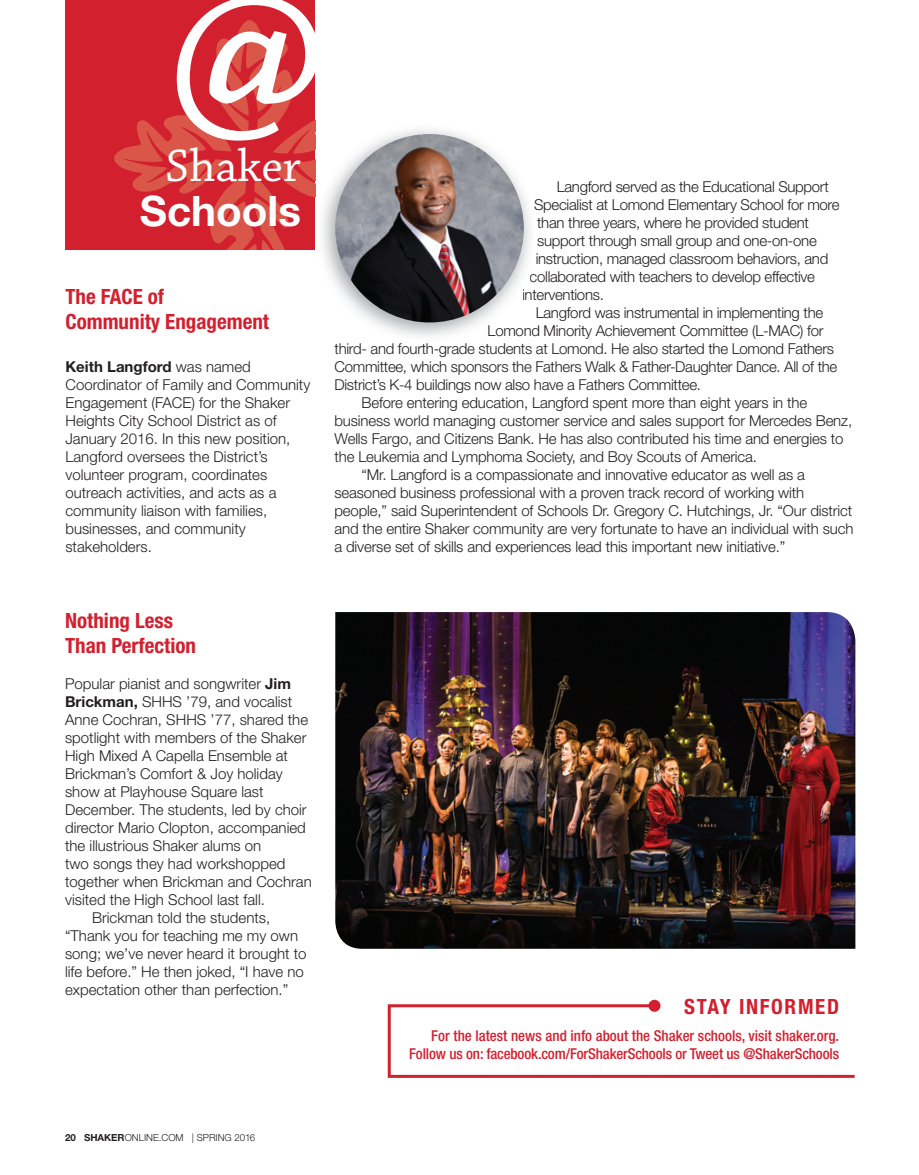
<style>
.page{position:relative;width:919px;height:1175px;background:#fff}
.page>*{position:absolute;margin:0;border:0;box-sizing:border-box;transform-origin:0 0}
.t1{font:48px "Chaparral Pro";color:#fff}
.t2{font:700 42px "Helvetica Neue LT Std";color:#fff}
.t3{font:700 condensed 21px/25.2px "Helvetica Neue LT Std";color:#d2202f}
.t4{font:700 condensed 21px "Helvetica Neue LT Std";letter-spacing:.08em;color:#d2202f}
.t5{font:300 15px/18px "Helvetica Neue LT Std";letter-spacing:-.01em;color:#231f20}
.t6{font:500 condensed 15px/18px "Helvetica Neue LT Std";letter-spacing:-.01em;color:#d2202f;text-align:right}
.t7{font:300 9.75px "Helvetica Neue LT Std";color:#231f20}
.s1{font-weight:700}
</style>
<div class="page">
<div style="left:65px;top:0;width:250px;height:250px;background:#d2202f"></div>
<svg style="left:114px;top:0;width:201px;height:250px"></svg>
<img style="left:322px;top:129px;width:208px;height:207px">
<svg style="left:523px;top:272px;width:7px;height:28px"></svg>
<img style="left:488px;top:325px;width:42px;height:11px">
<img style="left:335px;top:134px;width:188px;height:188px;border-radius:50%">
<img style="left:335px;top:612px;width:520px;height:337px">
<svg style="left:387px;top:1003px;width:468px;height:75px"></svg>
<div style="left:648px;top:1000px;width:12px;height:12px;background:#d2202f;border-radius:50%"></div>
<h1 class="t1" style="left:165px;top:146px;width:137px">Shaker</h1>
<h2 class="t2" style="left:140px;top:196px;width:162px">Schools</h2>
<h3 class="t3" style="left:65px;top:286px;width:205px">The FACE of<br>Community Engagement</h3>
<p class="t5" style="left:65px;top:359px;width:246px"><span class="s1">Keith Langford</span> was named<br>Coordinator of Family and Community<br>Engagement (FACE) for the Shaker<br>Heights City School District as of<br>January 2016. In this new position,<br>Langford oversees the District’s volunteer program, coordinates outreach activities, and acts as a community liaison with families, businesses, and community stakeholders.</p>
<h3 class="t3" style="left:65px;top:610px;width:132px">Nothing Less<br>Than Perfection</h3>
<p class="t5" style="left:65px;top:676px;width:227px">Popular pianist and songwriter <span class="s1">Jim</span></p>
<p class="t5" style="left:65px;top:694px;width:228px"><span class="s1">Brickman,</span> SHHS ’79, and vocalist</p>
<p class="t5" style="left:65px;top:712px;width:244px">Anne Cochran, SHHS ’77, shared the</p>
<p class="t5" style="left:65px;top:730px;width:243px">spotlight with members of the Shaker</p>
<p class="t5" style="left:65px;top:748px;width:224px">High Mixed A Capella Ensemble at</p>
<p class="t5" style="left:65px;top:766px;width:219px">Brickman’s Comfort &amp; Joy holiday</p>
<p class="t5" style="left:65px;top:784px;width:200px">show at Playhouse Square last</p>
<p class="t5" style="left:65px;top:802px;width:243px">December. The students, led by choir</p>
<p class="t5" style="left:65px;top:820px;width:242px">director Mario Clopton, accompanied</p>
<p class="t5" style="left:65px;top:838px;width:198px">the illustrious Shaker alums on</p>
<p class="t5" style="left:65px;top:856px;width:222px">two songs they had workshopped</p>
<p class="t5" style="left:65px;top:874px;width:248px">together when Brickman and Cochran</p>
<p class="t5" style="left:65px;top:892px;width:201px">visited the High School last fall.</p>
<p class="t5" style="left:92px;top:910px;width:180px">Brickman told the students,</p>
<p class="t5" style="left:65px;top:928px;width:234px">“Thank you for teaching me my own</p>
<p class="t5" style="left:65px;top:946px;width:243px">song; we’ve never heard it brought to</p>
<p class="t5" style="left:65px;top:964px;width:240px">life before.” He then joked, “I have no</p>
<p class="t5" style="left:65px;top:982px;width:225px">expectation other than perfection.”</p>
<p class="t5" style="left:556px;top:179px;width:273px">Langford served as the Educational Support</p>
<p class="t5" style="left:534px;top:197px;width:307px">Specialist at Lomond Elementary School for more</p>
<p class="t5" style="left:537px;top:215px;width:273px">than three years, where he provided student</p>
<p class="t5" style="left:537px;top:233px;width:281px">support through small group and one-on-one</p>
<p class="t5" style="left:535px;top:251px;width:294px">instruction, managed classroom behaviors, and</p>
<p class="t5" style="left:529px;top:269px;width:287px">collaborated with teachers to develop effective</p>
<p class="t5" style="left:522px;top:287px;width:83px">interventions.</p>
<p class="t5" style="left:535px;top:305px;width:289px">Langford was instrumental in implementing the</p>
<p class="t5" style="left:487px;top:323px;width:337px">Lomond Minority Achievement Committee (L-MAC) for</p>
<p class="t5" style="left:334px;top:341px;width:501px">third- and fourth-grade students at Lomond. He also started the Lomond Fathers</p>
<p class="t5" style="left:334px;top:359px;width:504px">Committee, which sponsors the Fathers Walk &amp; Father-Daughter Dance. All of the</p>
<p class="t5" style="left:334px;top:377px;width:368px">District’s K-4 buildings now also have a Fathers Committee.</p>
<p class="t5" style="left:361px;top:395px;width:447px">Before entering education, Langford spent more than eight years in the</p>
<p class="t5" style="left:334px;top:413px;width:519px">business world managing customer service and sales support for Mercedes Benz,</p>
<p class="t5" style="left:334px;top:431px;width:510px">Wells Fargo, and Citizens Bank. He has also contributed his time and energies to</p>
<p class="t5" style="left:334px;top:449px;width:424px">the Leukemia and Lymphoma Society, and Boy Scouts of America.</p>
<p class="t5" style="left:361px;top:467px;width:445px">“Mr. Langford is a compassionate and innovative educator as well as a</p>
<p class="t5" style="left:334px;top:485px;width:471px">seasoned business professional with a proven track record of working with</p>
<p class="t5" style="left:334px;top:503px;width:519px">people,” said Superintendent of Schools Dr. Gregory C. Hutchings, Jr. “Our district</p>
<p class="t5" style="left:334px;top:521px;width:520px">and the entire Shaker community are very fortunate to have an individual with such</p>
<p class="t5" style="left:334px;top:539px;width:452px">a diverse set of skills and experiences lead this important new initiative.”</p>
<h3 class="t4" style="left:684px;top:999px;width:156px">STAY INFORMED</h3>
<p class="t6" style="left:409px;top:1028px;width:431px">For the latest news and info about the Shaker schools, visit shaker.org.<br>Follow us on: facebook.com/ForShakerSchools or Tweet us @ShakerSchools</p>
<p class="t7" style="left:65px;top:1134px;width:192px"><span class="s1">20 SHAKER</span>ONLINE.COM | SPRING 2016</p>
</div>
